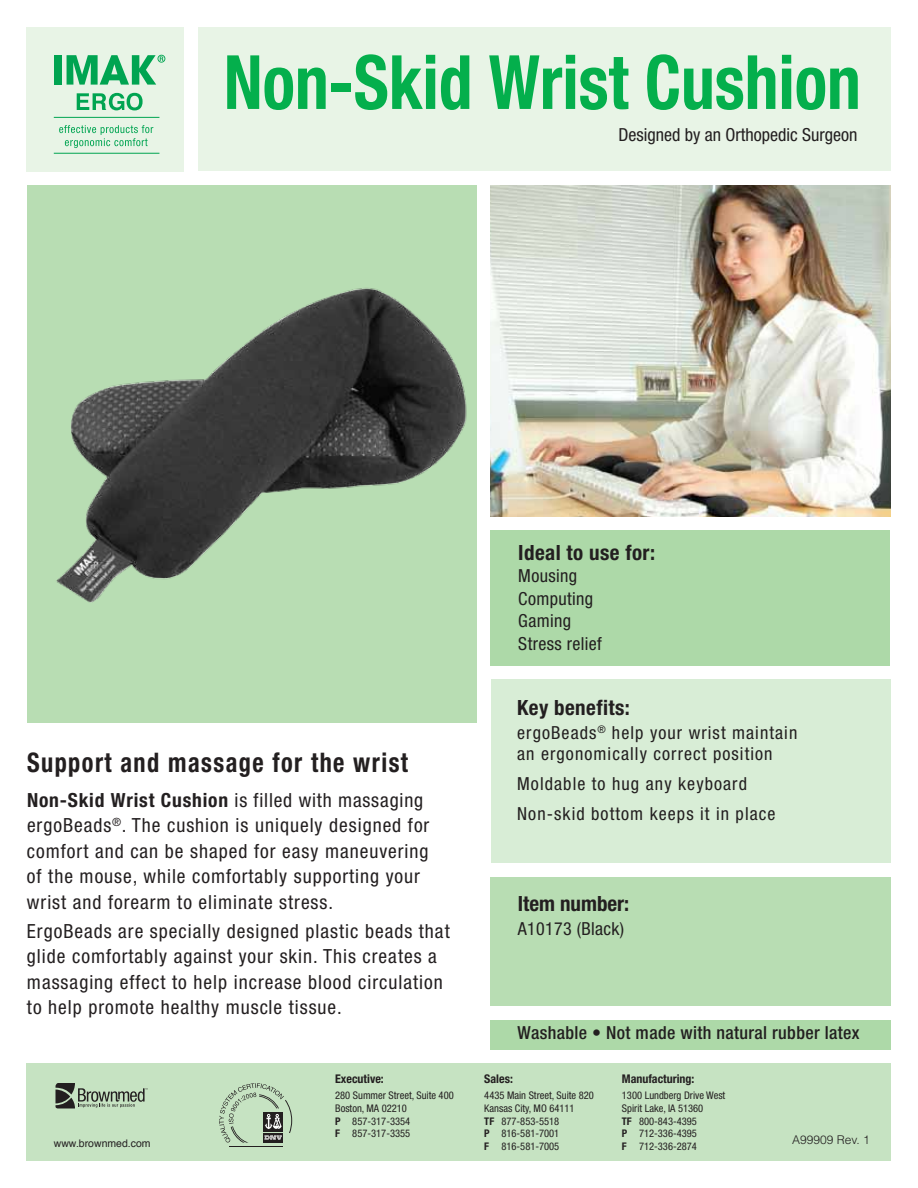
<style>
.page{position:relative;width:918px;height:1188px;background:#fff}
.page>*{position:absolute;margin:0;border:0;box-sizing:border-box;transform-origin:0 0}
.t1{font:700 condensed 75px "Helvetica Neue";color:#04af4c;scale:.9 1}
.t2{font:700 condensed 27px "Helvetica Neue";letter-spacing:.06em;color:#231f20;scale:.9 1}
.t3{font:700 condensed 21px "Helvetica Neue";letter-spacing:.02em;color:#231f20}
.t4{font:700 condensed 21px "Helvetica Neue";color:#231f20}
.t5{font:condensed 19.5px/25.5px "Helvetica Neue";letter-spacing:.05em;color:#231f20}
.t6{font:condensed 18px/21px "Helvetica Neue";letter-spacing:.06em;color:#231f20}
.t7{font:condensed 18px/22.5px "Helvetica Neue";letter-spacing:.02em;color:#231f20}
.t8{font:500 condensed 18px "Helvetica Neue";letter-spacing:.02em;color:#231f20}
.t9{font:condensed 18px "Helvetica Neue";color:#231f20}
.t10{font:700 condensed 12px "Helvetica Neue";color:#231f20}
.t11{font:300 12px "Helvetica";color:#231f20}
.t12{font:condensed 10.5px/12.6px "Helvetica Neue";color:#231f20}
.t13{font:10.5px "Helvetica";color:#231f20}
.s1{font-weight:700}
</style>
<div class="page">
<div style="left:27px;top:1064px;width:864px;height:97px;background:#c6e3c2"></div>
<div style="left:491px;top:1021px;width:400px;height:29px;background:#add9a8"></div>
<div style="left:491px;top:531px;width:399px;height:135px;background:#add9a8"></div>
<div style="left:491px;top:679px;width:400px;height:184px;background:#d8edd6"></div>
<div style="left:491px;top:877px;width:400px;height:128px;background:#b8ddb3"></div>
<div style="left:26px;top:27px;width:158px;height:144px;background:#e8f4e6"></div>
<div style="left:198px;top:27px;width:692px;height:144px;background:#e8f4e6"></div>
<div style="left:27px;top:185px;width:449px;height:537px;background:#b8ddb3"></div>
<svg style="left:77px;top:93px;width:66px;height:17px"></svg>
<svg style="left:59px;top:125px;width:94px;height:23px"></svg>
<hr style="left:54px;top:117px;width:105px;height:1px;background:#00a451">
<hr style="left:54px;top:153px;width:105px;height:1px;background:#00a451">
<div style="left:55px;top:55px;width:7px;height:30px;background:#00a451"></div>
<svg style="left:67px;top:55px;width:98px;height:30px"></svg>
<svg style="left:55px;top:1083px;width:93px;height:25px"></svg>
<hr style="left:229px;top:1146px;width:54px;height:1px;background:#231f20">
<svg style="left:219px;top:1083px;width:73px;height:60px"></svg>
<img style="left:56px;top:266px;width:421px;height:350px">
<img style="left:491px;top:186px;width:399px;height:331px">
<h1 class="t1" style="left:224px;top:37px;width:709px">Non-Skid Wrist Cushion</h1>
<p class="t9" style="left:618px;top:124px;width:240px">Designed by an Orthopedic Surgeon</p>
<h2 class="t2" style="left:27px;top:747px;width:425px">Support and massage for the wrist</h2>
<p class="t5" style="left:27px;top:787px;width:404px"><span class="s1">Non-Skid Wrist Cushion</span> is filled with massaging ergoBeads<sup>®</sup>. The cushion is uniquely designed for comfort and can be shaped for easy maneuvering of the mouse, while comfortably supporting your wrist and forearm to eliminate stress.</p>
<p class="t5" style="left:27px;top:918px;width:424px">ErgoBeads are specially designed plastic beads that glide comfortably against your skin. This creates a massaging effect to help increase blood circulation to help promote healthy muscle tissue.</p>
<p class="t3" style="left:518px;top:539px;width:138px">Ideal to use for:</p>
<p class="t7" style="left:518px;top:564px;width:85px">Mousing<br>Computing<br>Gaming<br>Stress relief</p>
<p class="t3" style="left:517px;top:695px;width:114px">Key benefits:</p>
<p class="t6" style="left:517px;top:722px;width:282px">ergoBeads<sup>®</sup> help your wrist maintain an ergonomically correct position</p>
<p class="t6" style="left:517px;top:769px;width:260px;line-height:30px">Moldable to hug any keyboard<br>Non-skid bottom keeps it in place</p>
<p class="t4" style="left:518px;top:890px;width:113px">Item number:</p>
<p class="t7" style="left:518px;top:917px;width:108px">A10173 (Black)</p>
<p class="t8" style="left:518px;top:1022px;width:343px">Washable • Not made with natural rubber latex</p>
<p class="t10" style="left:484px;top:1071px;width:30px">Sales:</p>
<p class="t12" style="left:484px;top:1089px;width:111px">4435 Main Street, Suite 820<br>Kansas City, MO 64111<br><span class="s1">TF</span> 877-853-5518<br><span class="s1">P</span> 816-581-7001<br><span class="s1">F</span> 816-581-7005</p>
<p class="t10" style="left:622px;top:1071px;width:74px">Manufacturing:</p>
<p class="t10" style="left:335px;top:1071px;width:50px">Executive:</p>
<p class="t12" style="left:335px;top:1089px;width:120px">280 Summer Street, Suite 400<br>Boston, MA 02210<br><span class="s1">P</span> 857-317-3354<br><span class="s1">F</span> 857-317-3355</p>
<p class="t12" style="left:622px;top:1089px;width:105px">1300 Lundberg Drive West<br>Spirit Lake, IA 51360<br><span class="s1">TF</span> 800-843-4395<br><span class="s1">P</span> 712-336-4395<br><span class="s1">F</span> 712-336-2874</p>
<p class="t13" style="left:54px;top:1136px;width:98px">www.brownmed.com</p>
<p class="t11" style="left:792px;top:1132px;width:79px">A99909 Rev. 1</p>
</div>
